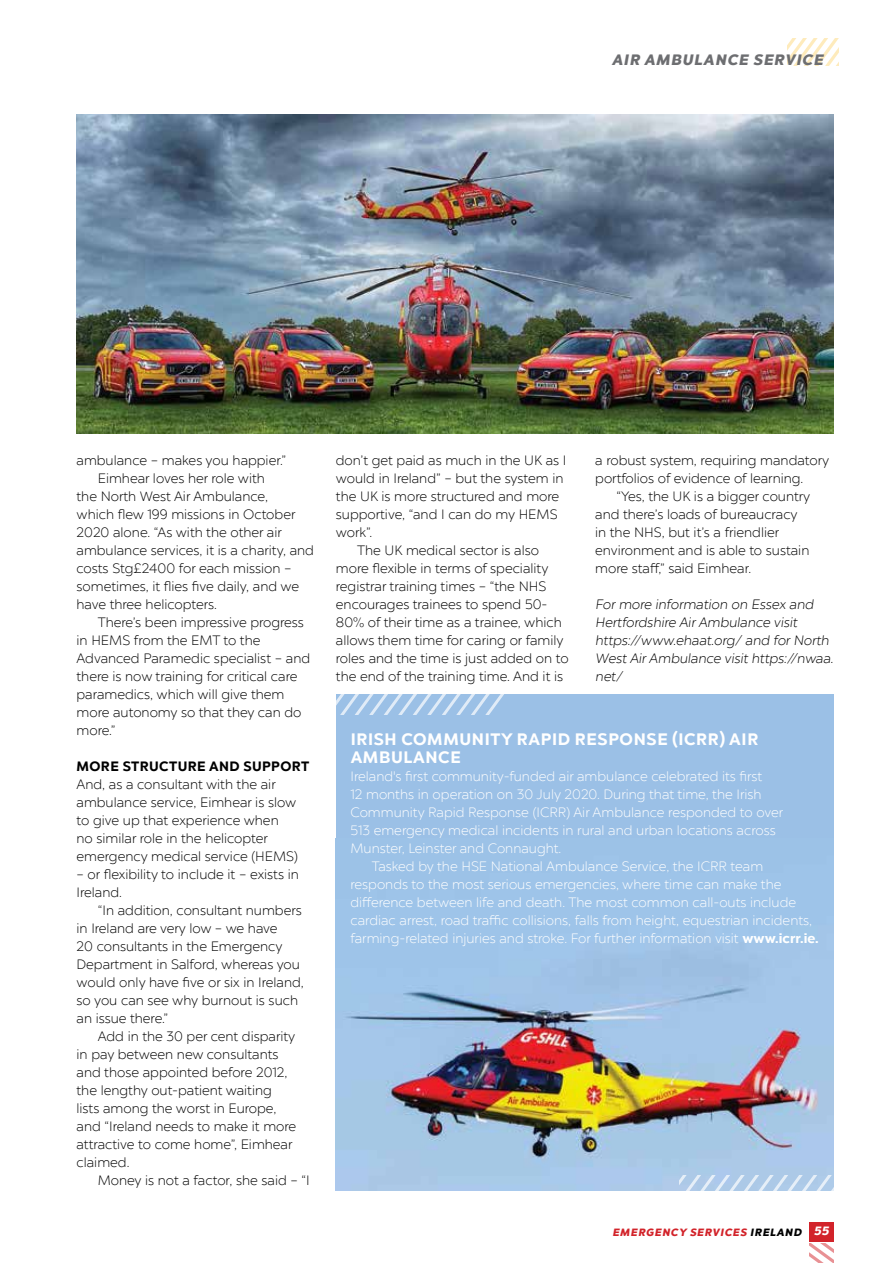
<style>
.page{position:relative;width:893px;height:1263px;background:#fff}
.page>*{position:absolute;margin:0;border:0;box-sizing:border-box;transform-origin:0 0}
.t1{font:700 16.5px/18px "Chronica Pro";letter-spacing:.04em;color:#fff}
.t2{font:15px "Chronica Pro Black It";letter-spacing:.07em;color:#6d6e71}
.t3{font:300 13.5px/18px "Chronica Pro";color:#000}
.t4{font:300 13.5px/18px "Chronica Pro";color:#fff}
.t5{font:700 13.5px "Chronica Pro";letter-spacing:.03em;color:#000}
.t6{font:10.5px "Chronica Pro Black It";letter-spacing:.08em;color:#d2232a}
.s1{font-weight:700}
.s2{color:#000}
.s3{font-size:12px;color:#fff}
</style>
<div class="page">
<div style="left:809px;top:1222px;width:24px;height:19px;background:#d2232a"></div>
<svg style="left:809px;top:1243px;width:24px;height:20px"></svg>
<svg style="left:787px;top:39px;width:52px;height:26px"></svg>
<div style="left:336px;top:694px;width:497px;height:497px;background:#9bc0e6"></div>
<img style="left:336px;top:988px;width:497px;height:203px">
<svg style="left:337px;top:694px;width:167px;height:21px"></svg>
<svg style="left:679px;top:1175px;width:154px;height:16px"></svg>
<img style="left:77px;top:115px;width:756px;height:319px">
<p class="t2" style="left:612px;top:51px;width:213px">AIR AMBULANCE SERVICE</p>
<p class="t3" style="left:77px;top:452px;width:211px">ambulance – makes you happier.”</p>
<p class="t3" style="left:98px;top:470px;width:169px">Eimhear loves her role with</p>
<p class="t3" style="left:77px;top:488px;width:193px">the North West Air Ambulance,</p>
<p class="t3" style="left:77px;top:506px;width:220px">which flew 199 missions in October</p>
<p class="t3" style="left:77px;top:524px;width:207px">2020 alone. “As with the other air</p>
<p class="t3" style="left:77px;top:542px;width:239px">ambulance services, it is a charity, and</p>
<p class="t3" style="left:77px;top:560px;width:217px">costs Stg£2400 for each mission –</p>
<p class="t3" style="left:77px;top:578px;width:224px">sometimes, it flies five daily, and we</p>
<p class="t3" style="left:77px;top:596px;width:142px">have three helicopters.</p>
<p class="t3" style="left:98px;top:614px;width:208px">There’s been impressive progress</p>
<p class="t3" style="left:77px;top:632px;width:185px">in HEMS from the EMT to the</p>
<p class="t3" style="left:77px;top:650px;width:235px">Advanced Paramedic specialist – and</p>
<p class="t3" style="left:77px;top:668px;width:222px">there is now training for critical care</p>
<p class="t3" style="left:77px;top:686px;width:209px">paramedics, which will give them</p>
<p class="t3" style="left:77px;top:704px;width:226px">more autonomy so that they can do</p>
<p class="t3" style="left:77px;top:722px;width:40px">more.”</p>
<p class="t5" style="left:77px;top:758px;width:234px">MORE STRUCTURE AND SUPPORT</p>
<p class="t3" style="left:77px;top:776px;width:223px">And, as a consultant with the air ambulance service, Eimhear is slow to give up that experience when no similar role in the helicopter emergency medical service (HEMS)</p>
<p class="t3" style="left:77px;top:865px;width:224px">– or flexibility to include it – exists in<br>Ireland.</p>
<p class="t3" style="left:77px;top:901px;width:229px;text-indent:21px">“In addition, consultant numbers in Ireland are very low – we have<br>20 consultants in the Emergency<br>Department in Salford, whereas you would only have five or six in Ireland, so you can see why burnout is such an issue there.”</p>
<p class="t3" style="left:77px;top:1027px;width:221px;text-indent:21px">Add in the 30 per cent disparity in pay between new consultants and those appointed before 2012, the lengthy out-patient waiting lists among the worst in Europe, and “Ireland needs to make it more attractive to come home”, Eimhear claimed.</p>
<p class="t3" style="left:98px;top:1171px;width:214px">Money is not a factor, she said – “I</p>
<p class="t3" style="left:336px;top:451px;width:232px">don’t get paid as much in the UK as I</p>
<p class="t3" style="left:336px;top:469px;width:229px">would in Ireland” – but the system in</p>
<p class="t3" style="left:336px;top:487px;width:225px">the UK is more structured and more</p>
<p class="t3" style="left:336px;top:505px;width:223px">supportive, “and I can do my HEMS</p>
<p class="t3" style="left:336px;top:523px;width:38px">work”.</p>
<p class="t3" style="left:357px;top:541px;width:183px">The UK medical sector is also</p>
<p class="t3" style="left:336px;top:559px;width:214px">more flexible in terms of speciality</p>
<p class="t3" style="left:336px;top:577px;width:212px">registrar training times – “the NHS</p>
<p class="t3" style="left:336px;top:595px;width:213px">encourages trainees to spend 50-</p>
<p class="t3" style="left:336px;top:613px;width:227px">80% of their time as a trainee, which</p>
<p class="t3" style="left:336px;top:631px;width:229px">allows them time for caring or family</p>
<p class="t3" style="left:336px;top:649px;width:234px">roles and the time is just added on to</p>
<p class="t3" style="left:336px;top:667px;width:229px">the end of the training time. And it is</p>
<p class="t3" style="left:595px;top:451px;width:236px">a robust system, requiring mandatory portfolios of evidence of learning.</p>
<p class="t3" style="left:595px;top:487px;width:217px;text-indent:21px">“Yes, the UK is a bigger country and there’s loads of bureaucracy in the NHS, but it’s a friendlier environment and is able to sustain more staff,” said Eimhear.</p>
<p class="t3" style="left:595px;top:596px;width:242px">For more information on Essex and<br>Hertfordshire AirAmbulance visit https://www.ehaat.org/ and for North<br>West AirAmbulance visit https://nwaa. net/</p>
<p class="t1" style="left:351px;top:730px;width:409px">IRISH COMMUNITY RAPID RESPONSE (ICRR) AIR<br>AMBULANCE</p>
<p class="t4" style="left:350px;top:767px;width:434px">Ireland's first community-funded air ambulance celebrated its first<br>12 months in operation on 30 July 2020. During that time, the Irish Community Rapid Response (ICRR) Air Ambulance responded to over 513 emergency medical incidents in rural and urban locations across Munster, Leinster and Connaught.</p>
<p class="t4" style="left:350px;top:857px;width:470px;text-indent:21px">Tasked by the HSE National Ambulance Service, the ICRR team responds to the most serious emergencies, where time can make the difference between life and death. The most common call-outs include cardiac arrest, road traffic collisions, falls from height, equestrian incidents, farming-related injuries and stroke. For further information visit <span class="s1">www.icrr.ie.</span></p>
<p class="t6" style="left:612px;top:1225px;width:218px">EMERGENCY SERVICES <span class="s2">IRELAND</span> <span class="s3">55</span></p>
</div>
